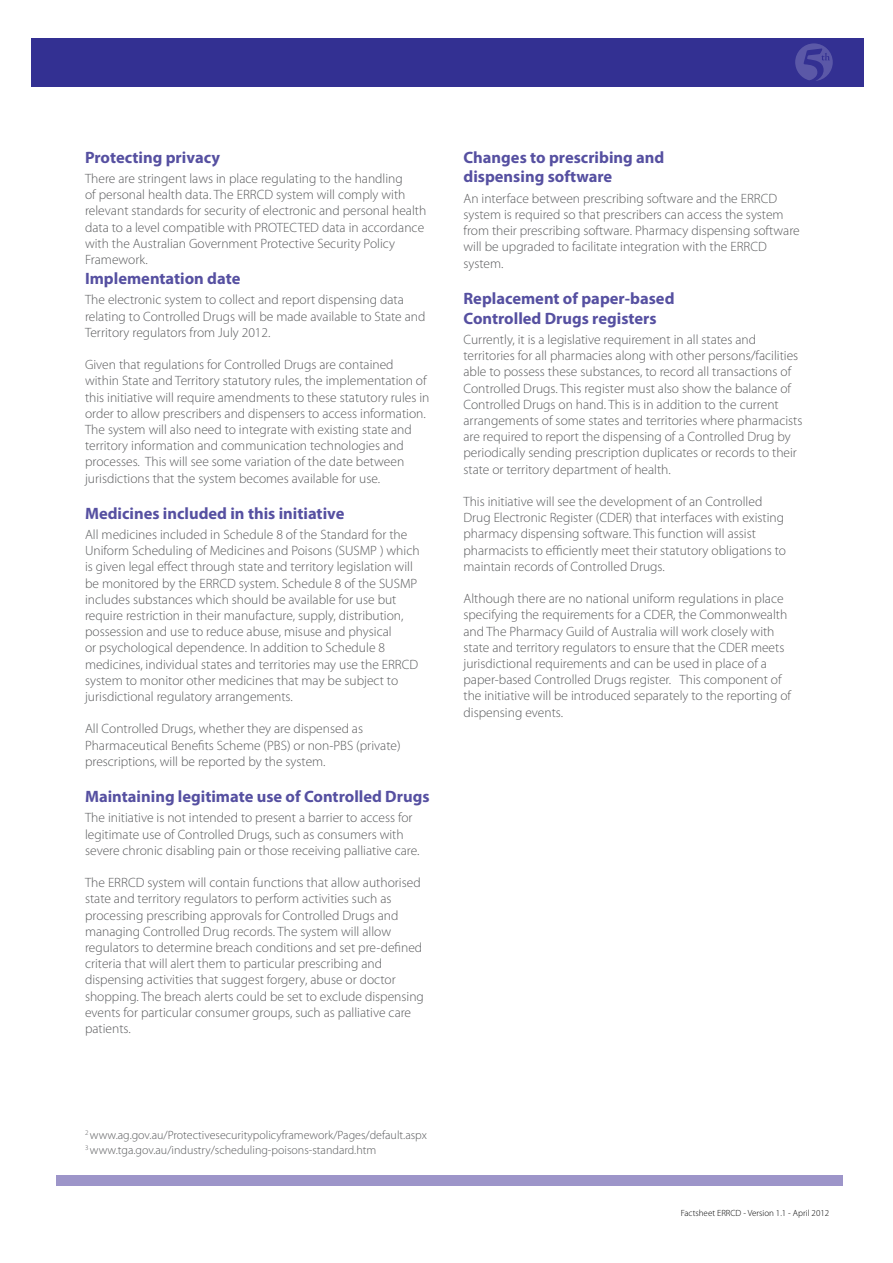
<style>
.page{position:relative;width:893px;height:1263px;background:#fff}
.page>*{position:absolute;margin:0;border:0;box-sizing:border-box;transform-origin:0 0}
.t1{font:700 16.5px/19.8px "Myriad Pro";color:#5650a1}
.t2{font:300 13.5px/16.2px "Myriad Pro";color:#58595b}
.t3{font:300 12px/14.4px "Myriad Pro";color:#58595b}
.t4{font:300 9px "Myriad Pro";color:#000}
</style>
<div class="page">
<div style="left:31px;top:38px;width:832px;height:48px;background:#333092"></div>
<div style="left:56px;top:1175px;width:787px;height:10px;background:#9d95c9"></div>
<p class="t1" style="left:85px;top:147px;width:137px">Protecting privacy</p>
<p class="t2" style="left:85px;top:170px;width:343px">There are stringent laws in place regulating to the handling<br>of personal health data. The ERRCD system will comply with relevant standards for security of electronic and personal health data to a level compatible with PROTECTED data in accordance with the Australian Government Protective Security Policy Framework.</p>
<p class="t1" style="left:85px;top:268px;width:157px">Implementation date</p>
<p class="t2" style="left:85px;top:292px;width:342px">The electronic system to collect and report dispensing data relating to Controlled Drugs will be made available to State and<br>Territory regulators from July 2012.</p>
<p class="t2" style="left:85px;top:356px;width:346px">Given that regulations for Controlled Drugs are contained within State and Territory statutory rules, the implementation of this initiative will require amendments to these statutory rules in order to allow prescribers and dispensers to access information.<br>The system will also need to integrate with existing state and territory information and communication technologies and processes. This will see some variation of the date between jurisdictions that the system becomes available for use.</p>
<p class="t1" style="left:85px;top:503px;width:261px">Medicines included in this initiative</p>
<p class="t2" style="left:85px;top:526px;width:336px">All medicines included in Schedule 8 of the Standard for the Uniform Scheduling of Medicines and Poisons (SUSMP ) which is given legal effect through state and territory legislation will be monitored by the ERRCD system. Schedule 8 of the SUSMP includes substances which should be available for use but require restriction in their manufacture, supply, distribution, possession and use to reduce abuse, misuse and physical<br>or psychological dependence. In addition to Schedule 8 medicines, individual states and territories may use the ERRCD system to monitor other medicines that may be subject to jurisdictional regulatory arrangements.</p>
<p class="t2" style="left:85px;top:721px;width:317px">All Controlled Drugs, whether they are dispensed as<br>Pharmaceutical Benefits Scheme (PBS) or non-PBS (private) prescriptions, will be reported by the system.</p>
<p class="t1" style="left:85px;top:786px;width:346px">Maintaining legitimate use of Controlled Drugs</p>
<p class="t2" style="left:85px;top:809px;width:336px">The initiative is not intended to present a barrier to access for legitimate use of Controlled Drugs, such as consumers with severe chronic disabling pain or those receiving palliative care.</p>
<p class="t2" style="left:85px;top:874px;width:340px">The ERRCD system will contain functions that allow authorised state and territory regulators to perform activities such as processing prescribing approvals for Controlled Drugs and managing Controlled Drug records. The system will allow regulators to determine breach conditions and set pre-defined criteria that will alert them to particular prescribing and dispensing activities that suggest forgery, abuse or doctor shopping. The breach alerts could be set to exclude dispensing events for particular consumer groups, such as palliative care patients.</p>
<p class="t1" style="left:463px;top:147px;width:202px">Changes to prescribing and dispensing software</p>
<p class="t2" style="left:463px;top:190px;width:338px">An interface between prescribing software and the ERRCD system is required so that prescribers can access the system from their prescribing software. Pharmacy dispensing software will be upgraded to facilitate integration with the ERRCD system.</p>
<p class="t1" style="left:463px;top:288px;width:213px">Replacement of paper-based<br>Controlled Drugs registers</p>
<p class="t2" style="left:463px;top:331px;width:340px">Currently, it is a legislative requirement in all states and territories for all pharmacies along with other persons/facilities able to possess these substances, to record all transactions of Controlled Drugs. This register must also show the balance of Controlled Drugs on hand. This is in addition to the current arrangements of some states and territories where pharmacists are required to report the dispensing of a Controlled Drug by periodically sending prescription duplicates or records to their state or territory department of health.</p>
<p class="t2" style="left:463px;top:493px;width:324px">This initiative will see the development of an Controlled Drug Electronic Register (CDER) that interfaces with existing pharmacy dispensing software. This function will assist pharmacists to efficiently meet their statutory obligations to maintain records of Controlled Drugs.</p>
<p class="t2" style="left:463px;top:590px;width:329px">Although there are no national uniform regulations in place specifying the requirements for a CDER, the Commonwealth and The Pharmacy Guild of Australia will work closely with state and territory regulators to ensure that the CDER meets jurisdictional requirements and can be used in place of a paper-based Controlled Drugs register. This component of the initiative will be introduced separately to the reporting of dispensing events.</p>
<p class="t3" style="left:85px;top:1128px;width:343px"><sup>2</sup> www.ag.gov.au/Protectivesecuritypolicyframework/Pages/default.aspx<br><sup>3</sup> www.tga.gov.au/industry/scheduling-poisons-standard.htm</p>
<p class="t4" style="left:681px;top:1207px;width:150px">Factsheet ERRCD - Version 1.1 - April 2012</p>
</div>
